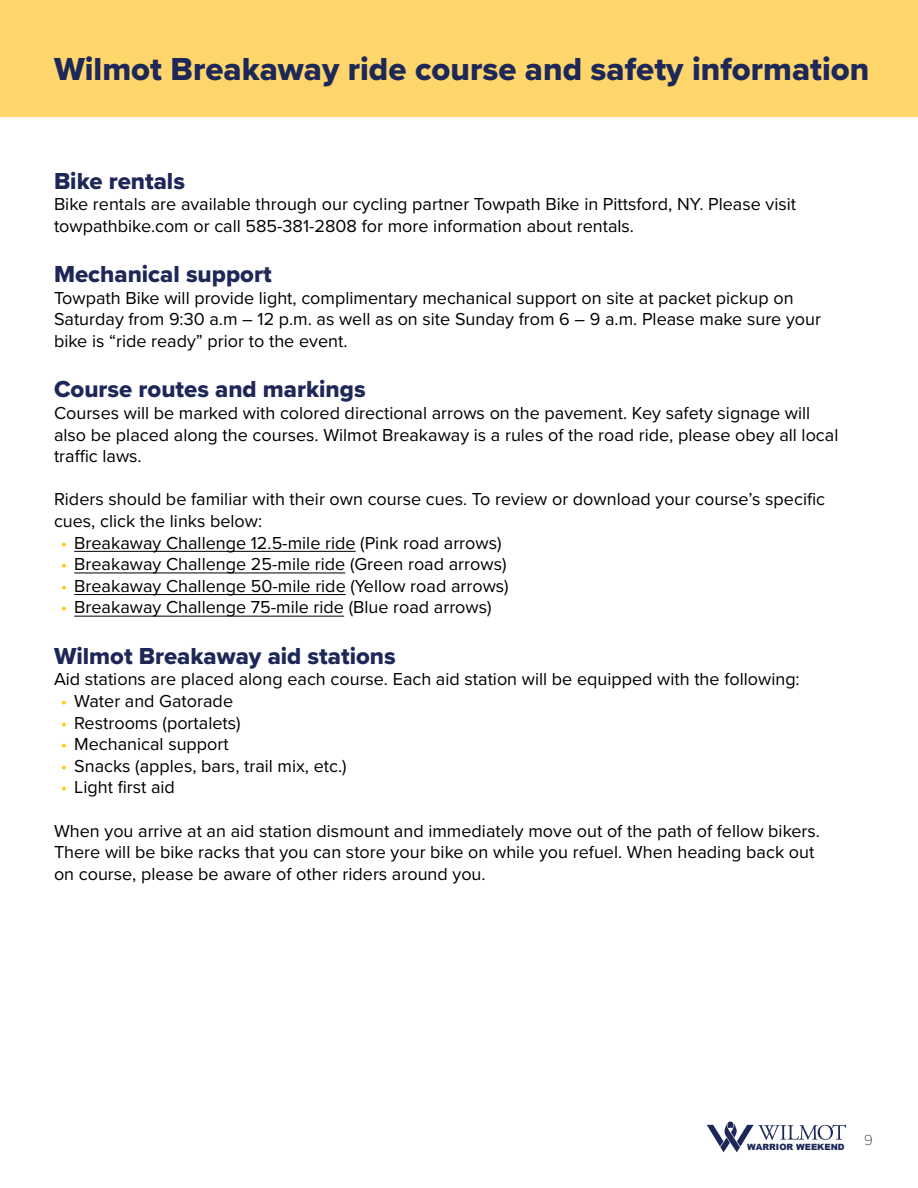
<style>
.page{position:relative;width:918px;height:1188px;background:#fff}
.page>*{position:absolute;margin:0;border:0;box-sizing:border-box;transform-origin:0 0}
.t1{font:33px "Proxima Nova Extrabld";color:#1d2858}
.t2{font:24px "Proxima Nova Extrabld";color:#1d2858}
.t3{font:18px/21.6px "Proxima Nova";color:#000}
.t4{font:100 15px "Proxima Nova T";color:#000}
.t5{font:900 8.7px "Arial";color:#1d2858}
.s1{color:#ffc810}
</style>
<div class="page">
<svg style="left:707px;top:1121px;width:139px;height:31px"></svg>
<div style="left:0;top:0;width:918px;height:117px;background:#ffd66b"></div>
<hr style="left:74px;top:551px;width:282px;height:1px;background:#000">
<hr style="left:74px;top:572px;width:271px;height:1px;background:#000">
<hr style="left:74px;top:594px;width:272px;height:1px;background:#000">
<hr style="left:74px;top:616px;width:270px;height:1px;background:#000">
<h1 class="t1" style="left:54px;top:44px;width:817px">Wilmot Breakaway ride course and safety information</h1>
<h2 class="t2" style="left:54px;top:163px;width:132px">Bike rentals</h2>
<p class="t3" style="left:54px;top:193px;width:744px">Bike rentals are available through our cycling partner Towpath Bike in Pittsford, NY. Please visit towpathbike.com or call 585-381-2808 for more information about rentals.</p>
<h2 class="t2" style="left:54px;top:256px;width:219px">Mechanical support</h2>
<p class="t3" style="left:54px;top:286px;width:769px">Towpath Bike will provide light, complimentary mechanical support on site at packet pickup on<br>Saturday from 9:30 a.m – 12 p.m. as well as on site Sunday from 6 – 9 a.m. Please make sure your bike is “ride ready” prior to the event.</p>
<h2 class="t2" style="left:54px;top:371px;width:313px">Course routes and markings</h2>
<p class="t3" style="left:54px;top:401px;width:786px">Courses will be marked with colored directional arrows on the pavement. Key safety signage will also be placed along the courses. Wilmot Breakaway is a rules of the road ride, please obey all local traffic laws.</p>
<p class="t3" style="left:54px;top:488px;width:773px">Riders should be familiar with their own course cues. To review or download your course’s specific cues, click the links below:</p>
<p class="t3" style="left:61px;top:531px;width:442px"><span class="s1">•</span> Breakaway Challenge 12.5-mile ride (Pink road arrows)</p>
<p class="t3" style="left:61px;top:553px;width:447px"><span class="s1">•</span> Breakaway Challenge 25-mile ride (Green road arrows)</p>
<p class="t3" style="left:61px;top:574px;width:449px"><span class="s1">•</span> Breakaway Challenge 50-mile ride (Yellow road arrows)</p>
<p class="t3" style="left:61px;top:596px;width:432px"><span class="s1">•</span> Breakaway Challenge 75-mile ride (Blue road arrows)</p>
<h2 class="t2" style="left:54px;top:638px;width:343px">Wilmot Breakaway aid stations</h2>
<p class="t3" style="left:54px;top:668px;width:747px">Aid stations are placed along each course. Each aid station will be equipped with the following:</p>
<p class="t3" style="left:61px;top:689px;width:174px"><span class="s1">•</span> Water and Gatorade</p>
<p class="t3" style="left:61px;top:711px;width:181px"><span class="s1">•</span> Restrooms (portalets)</p>
<p class="t3" style="left:61px;top:733px;width:170px"><span class="s1">•</span> Mechanical support</p>
<p class="t3" style="left:61px;top:754px;width:287px"><span class="s1">•</span> Snacks (apples, bars, trail mix, etc.)</p>
<p class="t3" style="left:61px;top:776px;width:116px"><span class="s1">•</span> Light first aid</p>
<p class="t3" style="left:54px;top:819px;width:768px">When you arrive at an aid station dismount and immediately move out of the path of fellow bikers.<br>There will be bike racks that you can store your bike on while you refuel. When heading back out on course, please be aware of other riders around you.</p>
<p class="t5" style="left:747px;top:1141px;width:99px">WARRIOR WEEKEND</p>
<p class="t4" style="left:864px;top:1129px;width:10px">9</p>
</div>
